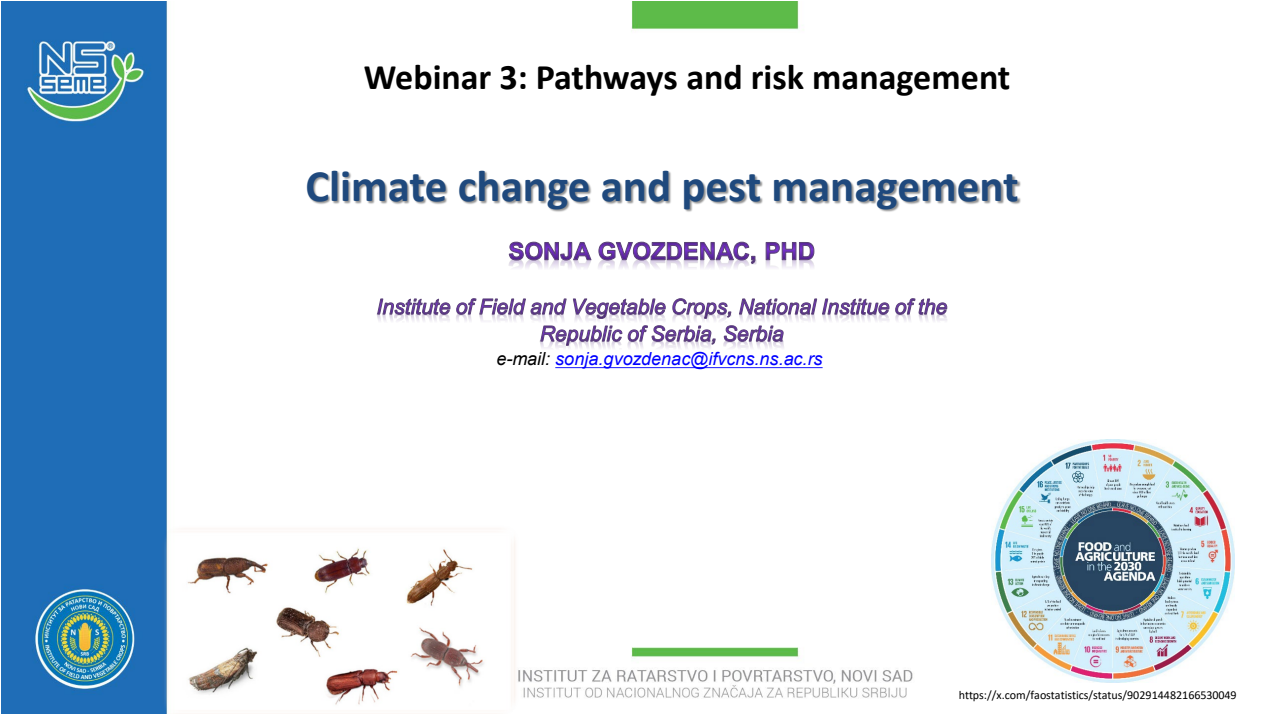
<style>
.page{position:relative;width:1264px;height:714px;background:#fff}
.page>*{position:absolute;margin:0;border:0;box-sizing:border-box;transform-origin:0 0}
.t1{font:700 45px "Calibri";color:#1f497d}
.t2{font:700 36px "Calibri";color:#000}
.t3{font:italic 18px "Arial";color:#00f}
.t4{font:12px "Calibri";letter-spacing:-.005em;color:#000}
.s1{color:#000}
</style>
<div class="page">
<img style="left:2px;top:2px;width:1126px;height:711px">
<img style="left:508px;top:265px;width:83px;height:13px">
<img style="left:597px;top:265px;width:152px;height:13px">
<svg style="left:508px;top:244px;width:247px;height:21px"></svg>
<img style="left:764px;top:259px;width:50px;height:19px">
<svg style="left:765px;top:244px;width:49px;height:17px"></svg>
<img style="left:539px;top:346px;width:245px;height:11px">
<svg style="left:376px;top:296px;width:571px;height:50px"></svg>
<svg style="left:555px;top:367px;width:267px;height:1px"></svg>
<img style="left:277px;top:144px;width:466px;height:100px">
<img style="left:743px;top:144px;width:306px;height:100px">
<img style="left:991px;top:439px;width:242px;height:243px">
<img style="left:163px;top:524px;width:356px;height:189px">
<p class="t2" style="left:364px;top:51px;width:648px">Webinar 3: Pathways and risk management</p>
<p class="t1" style="left:305px;top:154px;width:714px">Climate change and pest management</p>
<p class="t3" style="left:496px;top:347px;width:327px"><span class="s1">e-mail:</span> sonja.gvozdenac@ifvcns.ns.ac.rs</p>
<p class="t4" style="left:958px;top:686px;width:279px">https://x.com/faostatistics/status/902914482166530049</p>
</div>
